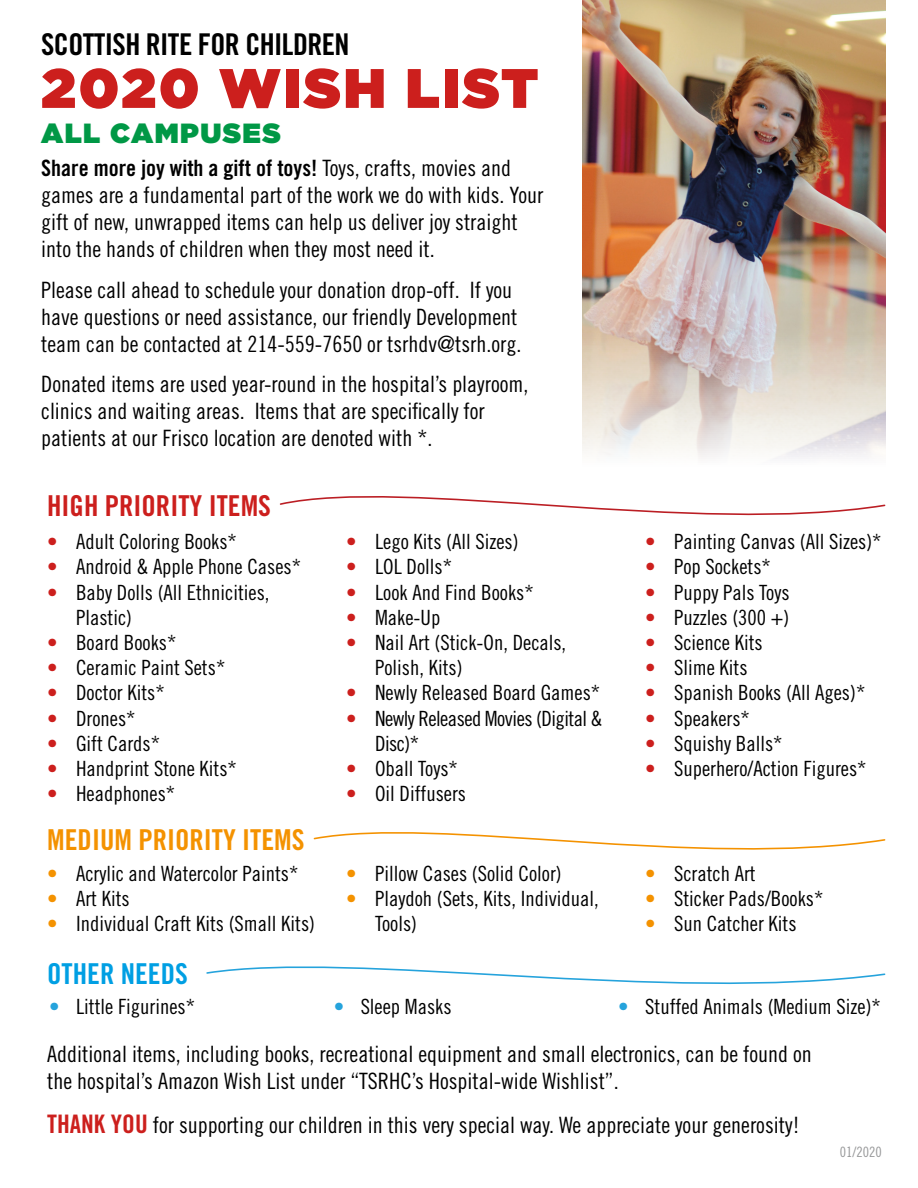
<style>
.page{position:relative;width:918px;height:1188px;background:#fff}
.page>*{position:absolute;margin:0;border:0;box-sizing:border-box;transform-origin:0 0}
.t1{font:55.5px "Gotham Ultra";letter-spacing:.05em;color:#cc1f1d}
.t2{font:30px "Trade Gothic LT Std Bd Cn 20";letter-spacing:-.02em;color:#000}
.t3{font:28.8px "Trade Gothic LT Std Bd Cn 20";color:#f49200}
.t4{font:28.8px "Trade Gothic LT Std Bd Cn 20";color:#cc1f1d}
.t5{font:28.8px "Trade Gothic LT Std Bd Cn 20";color:#009fe3}
.t6{font:27.75px "Gotham Ultra";letter-spacing:.05em;color:#009846}
.t7{font:22.5px/27px "Trade Gothic LT Std Cn 18";color:#000}
.t8{font:22.5px "Trade Gothic LT Std Bd Cn 20";color:#000}
.t9{font:21px/25.2px "Trade Gothic LT Std Cn 18";color:#000}
.t10{font:21px/25.2px "Trade Gothic LT Std Cn 18";letter-spacing:-.025em;color:#000}
.t11{font:14.25px "Trade Gothic LT Std Cn 18";color:#969798}
.s1{font-family:"Trade Gothic LT Std Cn 18"}
.s2{color:#cc1f1d}
.s3{color:#f49200}
.s4{color:#25a3dc}
.s5{font-family:"Trade Gothic LT Std Bd Cn 20";font-size:25.5px;color:#cc1f1d}
</style>
<div class="page">
<img style="left:582px;top:0;width:303px;height:459px">
<svg style="left:279px;top:496px;width:607px;height:20px"></svg>
<svg style="left:206px;top:966px;width:680px;height:19px"></svg>
<svg style="left:313px;top:832px;width:573px;height:18px"></svg>
<h2 class="t2" style="left:41px;top:26px;width:310px">SCOTTISH RITE FOR CHILDREN</h2>
<h1 class="t1" style="left:41px;top:56px;width:499px">2020 WISH LIST</h1>
<h3 class="t6" style="left:41px;top:117px;width:241px">ALL CAMPUSES</h3>
<p class="t8" style="left:41px;top:154px;width:471px">Share more joy with a gift of toys! <span class="s1">Toys, crafts, movies and</span></p>
<p class="t7" style="left:41px;top:181px;width:504px">games are a fundamental part of the work we do with kids. Your gift of new, unwrapped items can help us deliver joy straight into the hands of children when they most need it.</p>
<p class="t7" style="left:41px;top:276px;width:482px">Please call ahead to schedule your donation drop-off. If you have questions or need assistance, our friendly Development team can be contacted at 214-559-7650 or tsrhdv@tsrh.org.</p>
<p class="t7" style="left:41px;top:370px;width:489px">Donated items are used year-round in the hospital’s playroom, clinics and waiting areas. Items that are specifically for patients at our Frisco location are denoted with *.</p>
<h3 class="t4" style="left:47px;top:488px;width:225px">HIGH PRIORITY ITEMS</h3>
<p class="t9" style="left:47px;top:529px;width:191px"><span class="s2">•</span> Adult Coloring Books*</p>
<p class="t9" style="left:47px;top:554px;width:255px"><span class="s2">•</span> Android &amp; Apple Phone Cases*</p>
<p class="t9" style="left:76px;top:579px;width:195px;text-indent:-29px"><span class="s2">•</span> Baby Dolls (All Ethnicities,<br>Plastic)</p>
<p class="t9" style="left:47px;top:630px;width:131px"><span class="s2">•</span> Board Books*</p>
<p class="t9" style="left:47px;top:655px;width:180px"><span class="s2">•</span> Ceramic Paint Sets*</p>
<p class="t9" style="left:47px;top:680px;width:119px"><span class="s2">•</span> Doctor Kits*</p>
<p class="t9" style="left:47px;top:705px;width:90px"><span class="s2">•</span> Drones*</p>
<p class="t9" style="left:47px;top:730px;width:114px"><span class="s2">•</span> Gift Cards*</p>
<p class="t9" style="left:47px;top:756px;width:191px"><span class="s2">•</span> Handprint Stone Kits*</p>
<p class="t9" style="left:47px;top:781px;width:129px"><span class="s2">•</span> Headphones*</p>
<h3 class="t3" style="left:47px;top:822px;width:259px">MEDIUM PRIORITY ITEMS</h3>
<p class="t9" style="left:47px;top:860px;width:253px"><span class="s3">•</span> Acrylic and Watercolor Paints*</p>
<p class="t9" style="left:47px;top:886px;width:84px"><span class="s3">•</span> Art Kits</p>
<p class="t9" style="left:47px;top:911px;width:269px"><span class="s3">•</span> Individual Craft Kits (Small Kits)</p>
<h3 class="t5" style="left:47px;top:956px;width:142px">OTHER NEEDS</h3>
<p class="t9" style="left:346px;top:529px;width:174px"><span class="s2">•</span> Lego Kits (All Sizes)</p>
<p class="t9" style="left:346px;top:554px;width:107px"><span class="s2">•</span> LOL Dolls*</p>
<p class="t9" style="left:346px;top:579px;width:189px"><span class="s2">•</span> Look And Find Books*</p>
<p class="t9" style="left:346px;top:604px;width:96px"><span class="s2">•</span> Make-Up</p>
<p class="t9" style="left:375px;top:630px;width:193px;text-indent:-29px"><span class="s2">•</span> Nail Art (Stick-On, Decals,<br>Polish, Kits)</p>
<p class="t9" style="left:346px;top:680px;width:255px"><span class="s2">•</span> Newly Released Board Games*</p>
<p class="t10" style="left:375px;top:705px;width:229px;text-indent:-29px"><span class="s2">•</span> Newly Released Movies (Digital &amp;<br>Disc)*</p>
<p class="t9" style="left:346px;top:756px;width:113px"><span class="s2">•</span> Oball Toys*</p>
<p class="t9" style="left:346px;top:781px;width:121px"><span class="s2">•</span> Oil Diffusers</p>
<p class="t9" style="left:346px;top:860px;width:217px"><span class="s3">•</span> Pillow Cases (Solid Color)</p>
<p class="t9" style="left:375px;top:886px;width:225px;text-indent:-29px"><span class="s3">•</span> Playdoh (Sets, Kits, Individual,<br>Tools)</p>
<p class="t9" style="left:645px;top:529px;width:238px"><span class="s2">•</span> Painting Canvas (All Sizes)*</p>
<p class="t9" style="left:645px;top:554px;width:127px"><span class="s2">•</span> Pop Sockets*</p>
<p class="t9" style="left:645px;top:579px;width:146px"><span class="s2">•</span> Puppy Pals Toys</p>
<p class="t9" style="left:645px;top:604px;width:145px"><span class="s2">•</span> Puzzles (300 +)</p>
<p class="t9" style="left:645px;top:630px;width:119px"><span class="s2">•</span> Science Kits</p>
<p class="t9" style="left:645px;top:655px;width:104px"><span class="s2">•</span> Slime Kits</p>
<p class="t9" style="left:645px;top:680px;width:222px"><span class="s2">•</span> Spanish Books (All Ages)*</p>
<p class="t9" style="left:645px;top:705px;width:106px"><span class="s2">•</span> Speakers*</p>
<p class="t9" style="left:645px;top:730px;width:139px"><span class="s2">•</span> Squishy Balls*</p>
<p class="t9" style="left:645px;top:756px;width:223px"><span class="s2">•</span> Superhero/Action Figures*</p>
<p class="t9" style="left:645px;top:860px;width:112px"><span class="s3">•</span> Scratch Art</p>
<p class="t9" style="left:645px;top:886px;width:180px"><span class="s3">•</span> Sticker Pads/Books*</p>
<p class="t9" style="left:645px;top:911px;width:153px"><span class="s3">•</span> Sun Catcher Kits</p>
<p class="t9" style="left:49px;top:994px;width:147px"><span class="s4">•</span> Little Figurines*</p>
<p class="t9" style="left:334px;top:994px;width:119px"><span class="s4">•</span> Sleep Masks</p>
<p class="t9" style="left:618px;top:994px;width:264px"><span class="s4">•</span> Stuffed Animals (Medium Size)*</p>
<p class="t7" style="left:47px;top:1040px;width:766px">Additional items, including books, recreational equipment and small electronics, can be found on the hospital’s Amazon Wish List under “TSRHC’s Hospital-wide Wishlist”.</p>
<p class="t7" style="left:47px;top:1111px;width:754px"><span class="s5">THANK YOU</span> for supporting our children in this very special way. We appreciate your generosity!</p>
<p class="t11" style="left:840px;top:1144px;width:43px">01/2020</p>
</div>
